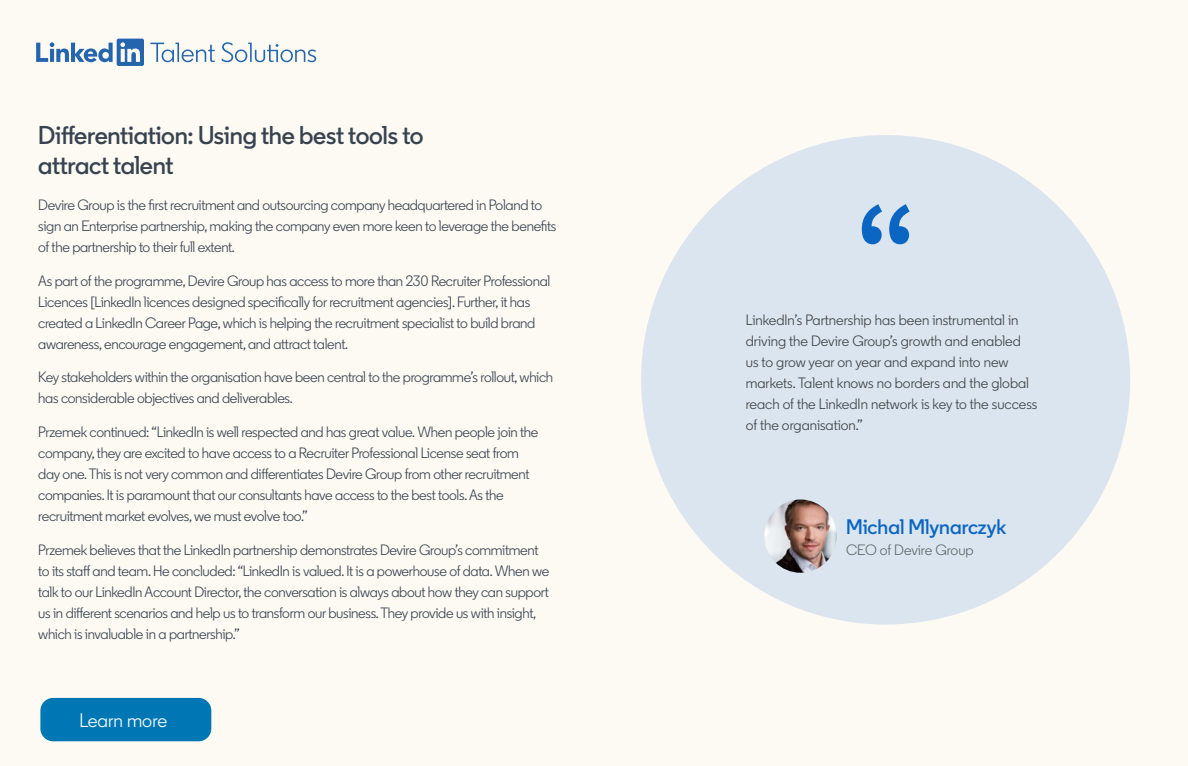
<style>
.page{position:relative;width:1188px;height:766px;background:#fff}
.page>*{position:absolute;margin:0;border:0;box-sizing:border-box;transform-origin:0 0}
.t1{font:600 25.8px/30px "Community";letter-spacing:-.01em;color:#38434f}
.t2{font:600 21px "Community";color:#0a66c2}
.t3{font:19.5px "Community";color:#fff}
.t4{font:15px/21px "Community";letter-spacing:-.02em;color:#38434f}
.t5{font:15px/21px "Community";color:#3c4345}
.t6{font:15px "Community";color:#5b696b}
</style>
<div class="page">
<div style="left:0;top:0;width:1188px;height:765px;background:#fdfaf4"></div>
<svg style="left:36px;top:39px;width:108px;height:27px"></svg>
<svg style="left:150px;top:43px;width:65px;height:19px"></svg>
<svg style="left:221px;top:42px;width:95px;height:20px"></svg>
<div style="left:641px;top:135px;width:489px;height:489px;background:#dbe5ef;border-radius:50%"></div>
<svg style="left:862px;top:204px;width:48px;height:40px"></svg>
<img style="left:764px;top:499px;width:73px;height:73px;border-radius:36px">
<div style="left:40px;top:697px;width:171px;height:44px;background:#0077b5;border-radius:13px"></div>
<h1 class="t1" style="left:38px;top:120px;width:387px">Differentiation: Using the best tools to attract talent</h1>
<p class="t4" style="left:38px;top:194px;width:520px">Devire Group is the first recruitment and outsourcing company headquartered in Poland to sign an Enterprise partnership, making the company even more keen to leverage the benefits of the partnership to their full extent.</p>
<p class="t4" style="left:38px;top:270px;width:514px">As part of the programme, Devire Group has access to more than 230 Recruiter Professional Licences [LinkedIn licences designed specifically for recruitment agencies]. Further, it has created a LinkedIn Career Page, which is helping the recruitment specialist to build brand awareness, encourage engagement, and attract talent.</p>
<p class="t4" style="left:38px;top:366px;width:516px">Key stakeholders within the organisation have been central to the programme’s rollout, which has considerable objectives and deliverables.</p>
<p class="t4" style="left:38px;top:421px;width:502px">Przemek continued: “LinkedIn is well respected and has great value. When people join the company, they are excited to have access to a Recruiter Professional License seat from day one. This is not very common and differentiates Devire Group from other recruitment companies. It is paramount that our consultants have access to the best tools. As the recruitment market evolves, we must evolve too.”</p>
<p class="t4" style="left:38px;top:539px;width:513px">Przemek believes that the LinkedIn partnership demonstrates Devire Group’s commitment to its staff and team. He concluded: “LinkedIn is valued. It is a powerhouse of data. When we talk to our LinkedIn Account Director, the conversation is always about how they can support us in different scenarios and help us to transform our business. They provide us with insight, which is invaluable in a partnership.”</p>
<h3 class="t3" style="left:79px;top:708px;width:89px">Learn more</h3>
<p class="t5" style="left:746px;top:309px;width:293px">LinkedIn’s Partnership has been instrumental in driving the Devire Group’s growth and enabled<br>us to grow year on year and expand into new markets. Talent knows no borders and the global reach of the LinkedIn network is key to the success of the organisation.”</p>
<h2 class="t2" style="left:846px;top:513px;width:162px">Michal Mlynarczyk</h2>
<p class="t6" style="left:846px;top:540px;width:129px">CEO of Devire Group</p>
</div>
